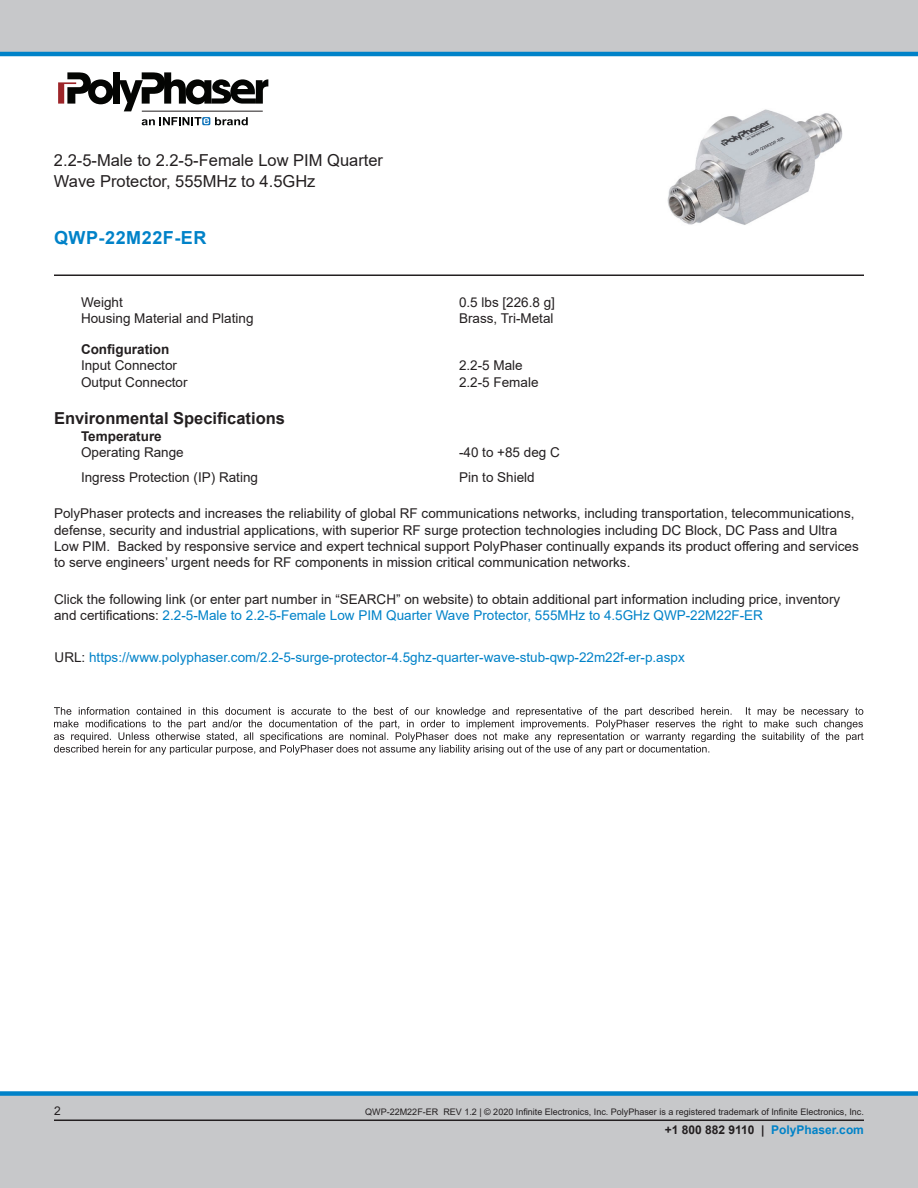
<style>
.page{position:relative;width:918px;height:1188px;background:#fff}
.page>*{position:absolute;margin:0;border:0;box-sizing:border-box;transform-origin:0 0}
.PN{font:700 18px "Arial";letter-spacing:.03em;color:#0082c8}
.Web_Description_Para{font:16.5px/21px "Arial";color:#231f20}
.Head1{font:700 16.5px "Arial";color:#231f20}
.Web_Description_Para-2{font:13.5px/16.2px "Arial";color:#231f20}
.Specs_Para{font:13.5px "Arial";color:#231f20}
.Web_Description_Para-3{font:13.5px "Arial";color:#0082c8}
.Head2{font:700 13.5px "Arial";color:#231f20}
.Head2_after_Head1{font:700 13.5px "Arial";color:#231f20}
.t1{font:700 12px "Arial";color:#0082c8}
.t2{font:12px "Arial";color:#231f20}
.t3{font:9px "Arial";color:#231f20}
.s1{color:#0082c8}
.s2{color:#231f20}
</style>
<div class="page">
<div style="left:0;top:1096px;width:918px;height:92px;background:#c7c8ca"></div>
<div style="left:0;top:0;width:918px;height:54px;background:#c7c8ca"></div>
<div style="left:0;top:1091px;width:918px;height:5px;background:#0082c8"></div>
<hr style="left:0;top:52px;width:918px;height:4px;background:#0082c8">
<div style="left:113px;top:72px;width:7px;height:32px;background:#040503"></div>
<svg style="left:58px;top:72px;width:55px;height:32px"></svg>
<svg style="left:120px;top:72px;width:148px;height:39px"></svg>
<div style="left:202px;top:117px;width:8px;height:8px;background:#0970b9;border-radius:2px"></div>
<svg style="left:215px;top:117px;width:33px;height:8px"></svg>
<svg style="left:142px;top:117px;width:67px;height:8px"></svg>
<hr style="left:142px;top:111px;width:121px;height:1px;background:#211d1e">
<hr style="left:54px;top:274px;width:810px;height:2px;background:#231f20">
<hr style="left:54px;top:1120px;width:810px;height:1px;background:#231f20">
<svg style="left:54px;top:707px;width:810px;height:48px"></svg>
<img style="left:667px;top:109px;width:176px;height:116px">
<h1 class="Web_Description_Para" style="left:54px;top:149px;width:331px">2.2-5-Male to 2.2-5-Female Low PIM Quarter<br>Wave Protector, 555MHz to 4.5GHz</h1>
<p class="PN" style="left:54px;top:225px;width:154px">QWP-22M22F-ER</p>
<p class="Specs_Para" style="left:81px;top:293px;width:43px">Weight</p>
<p class="Specs_Para" style="left:459px;top:293px;width:98px">0.5 lbs [226.8 g]</p>
<p class="Specs_Para" style="left:81px;top:309px;width:174px">Housing Material and Plating</p>
<p class="Specs_Para" style="left:459px;top:309px;width:96px">Brass, Tri-Metal</p>
<p class="Head2" style="left:81px;top:340px;width:90px">Configuration</p>
<p class="Specs_Para" style="left:81px;top:356px;width:98px">Input Connector</p>
<p class="Specs_Para" style="left:459px;top:356px;width:65px">2.2-5 Male</p>
<p class="Specs_Para" style="left:81px;top:373px;width:108px">Output Connector</p>
<p class="Specs_Para" style="left:459px;top:373px;width:81px">2.2-5 Female</p>
<p class="Head1" style="left:54px;top:407px;width:233px">Environmental Specifications</p>
<p class="Head2_after_Head1" style="left:81px;top:426px;width:82px">Temperature</p>
<p class="Specs_Para" style="left:81px;top:443px;width:104px">Operating Range</p>
<p class="Specs_Para" style="left:459px;top:443px;width:102px">-40 to +85 deg C</p>
<p class="Specs_Para" style="left:81px;top:468px;width:179px">Ingress Protection (IP) Rating</p>
<p class="Specs_Para" style="left:459px;top:468px;width:77px">Pin to Shield</p>
<h1 class="Web_Description_Para-2" style="left:54px;top:506px;width:806px">PolyPhaser protects and increases the reliability of global RF communications networks, including transportation, telecommunications, defense, security and industrial applications, with superior RF surge protection technologies including DC Block, DC Pass and Ultra Low PIM. Backed by responsive service and expert technical support PolyPhaser continually expands its product offering and services to serve engineers’ urgent needs for RF components in mission critical communication networks.</h1>
<h1 class="Web_Description_Para-2" style="left:54px;top:591px;width:788px">Click the following link (or enter part number in “SEARCH” on website) to obtain additional part information including price, inventory and certifications: <span class="s1">2.2-5-Male to 2.2-5-Female Low PIM Quarter Wave Protector, 555MHz to 4.5GHz QWP-22M22F-ER</span></h1>
<h1 class="Web_Description_Para-3" style="left:55px;top:648px;width:632px"><span class="s2">URL:</span> https://www.polyphaser.com/2.2-5-surge-protector-4.5ghz-quarter-wave-stub-qwp-22m22f-er-p.aspx</h1>
<p class="t2" style="left:54px;top:1103px;width:8px">2</p>
<p class="t3" style="left:365px;top:1106px;width:500px">QWP-22M22F-ER REV 1.2 | © 2020 Infinite Electronics, Inc. PolyPhaser is a registered trademark of Infinite Electronics, Inc.</p>
<p class="t1" style="left:665px;top:1121px;width:201px"><span class="s2">+1 800 882 9110 |</span> PolyPhaser.com</p>
</div>
